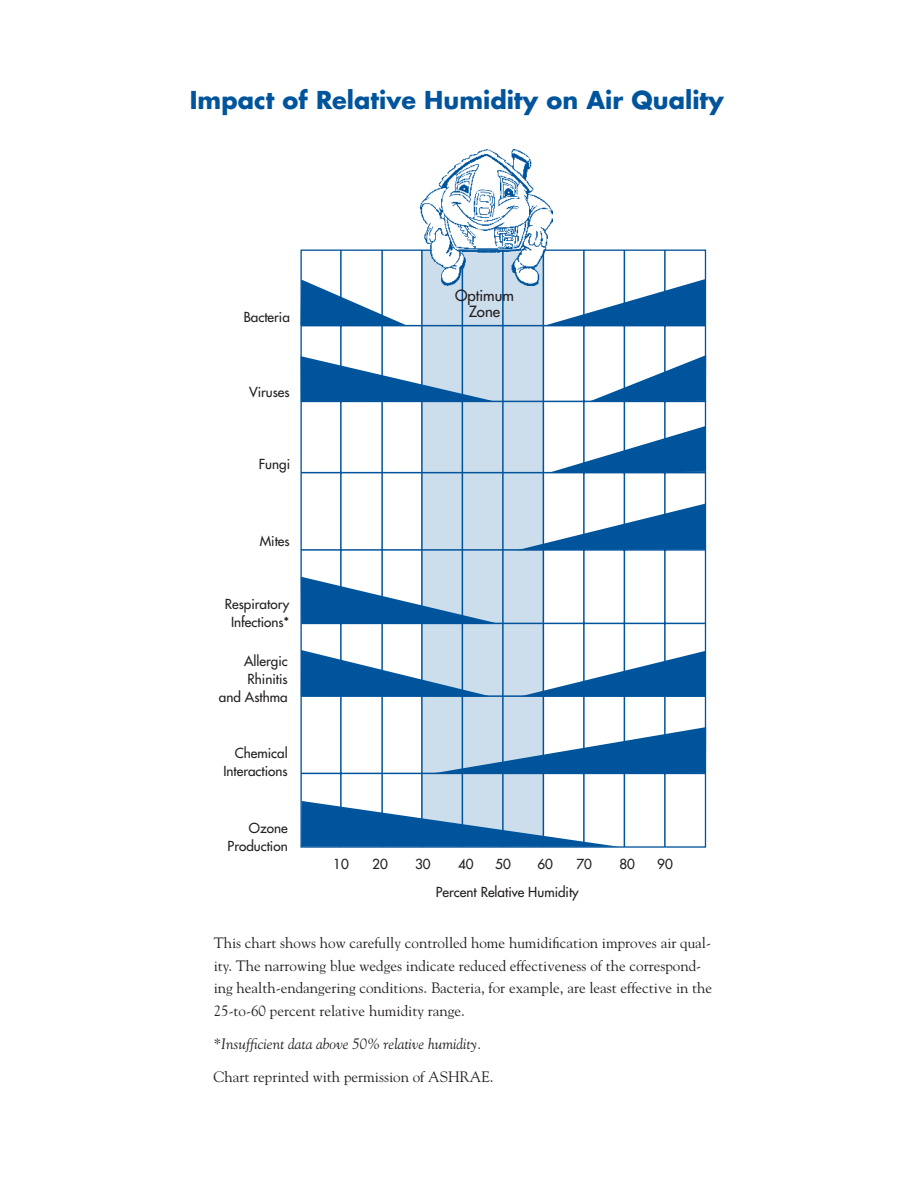
<style>
.page{position:relative;width:918px;height:1188px;background:#fff}
.page>*{position:absolute;margin:0;border:0;box-sizing:border-box;transform-origin:0 0}
.t1{font:700 24px "Futura";color:#00549c}
.t2{font:15px/22.5px "Goudy";color:#231f20}
.t3{font:italic 15px "Goudy";color:#231f20}
.t4{font:15px/16.5px "Futura";color:#231f20;text-align:center}
.t5{font:13.5px/18px "Futura";color:#231f20;text-align:right}
</style>
<div class="page">
<div style="left:423px;top:250px;width:120px;height:595px;background:#ccddeb"></div>
<hr style="left:301px;top:773px;width:404px;height:1px;background:#00549c">
<hr style="left:301px;top:695px;width:404px;height:2px;background:#00549c">
<hr style="left:301px;top:623px;width:405px;height:1px;background:#00549c">
<hr style="left:301px;top:549px;width:404px;height:2px;background:#00549c">
<hr style="left:301px;top:472px;width:404px;height:1px;background:#00549c">
<hr style="left:301px;top:401px;width:405px;height:1px;background:#00549c">
<hr style="left:301px;top:325px;width:404px;height:1px;background:#00549c">
<hr style="left:664px;top:250px;width:2px;height:597px;background:#00549c">
<hr style="left:624px;top:250px;width:1px;height:597px;background:#00549c">
<hr style="left:583px;top:250px;width:2px;height:597px;background:#00549c">
<hr style="left:340px;top:250px;width:2px;height:597px;background:#00549c">
<svg style="left:301px;top:280px;width:105px;height:45px"></svg>
<svg style="left:301px;top:356px;width:194px;height:45px"></svg>
<svg style="left:301px;top:577px;width:197px;height:46px"></svg>
<svg style="left:301px;top:650px;width:189px;height:46px"></svg>
<svg style="left:301px;top:801px;width:318px;height:46px"></svg>
<svg style="left:588px;top:355px;width:118px;height:46px"></svg>
<svg style="left:549px;top:426px;width:157px;height:47px"></svg>
<svg style="left:521px;top:651px;width:185px;height:46px"></svg>
<svg style="left:430px;top:727px;width:276px;height:47px"></svg>
<svg style="left:517px;top:503px;width:189px;height:47px"></svg>
<hr style="left:543px;top:250px;width:1px;height:597px;background:#00549c">
<hr style="left:502px;top:250px;width:2px;height:597px;background:#00549c">
<hr style="left:462px;top:250px;width:1px;height:597px;background:#00549c">
<hr style="left:421px;top:250px;width:2px;height:597px;background:#00549c">
<hr style="left:381px;top:250px;width:2px;height:597px;background:#00549c">
<svg style="left:512px;top:249px;width:194px;height:77px"></svg>
<img style="left:421px;top:149px;width:132px;height:136px">
<h1 class="t1" style="left:190px;top:83px;width:536px">Impact of Relative Humidity on Air Quality</h1>
<p class="t5" style="left:244px;top:308px;width:48px">Bacteria</p>
<p class="t5" style="left:249px;top:383px;width:42px">Viruses</p>
<p class="t5" style="left:259px;top:455px;width:33px">Fungi</p>
<p class="t5" style="left:260px;top:532px;width:31px">Mites</p>
<p class="t5" style="left:225px;top:595px;width:66px;text-align:center">Respiratory<br>Infections*</p>
<p class="t5" style="left:219px;top:652px;width:70px">Allergic<br>Rhinitis<br>and Asthma</p>
<p class="t5" style="left:223px;top:744px;width:66px">Chemical<br>Interactions</p>
<p class="t5" style="left:228px;top:819px;width:62px">Ozone<br>Production</p>
<p class="t4" style="left:455px;top:287px;width:60px">Optimum<br>Zone</p>
<p class="t5" style="left:333px;top:855px;width:17px">10</p>
<p class="t5" style="left:372px;top:855px;width:17px">20</p>
<p class="t5" style="left:415px;top:855px;width:17px">30</p>
<p class="t5" style="left:458px;top:855px;width:17px">40</p>
<p class="t5" style="left:495px;top:855px;width:17px">50</p>
<p class="t5" style="left:538px;top:855px;width:17px">60</p>
<p class="t5" style="left:577px;top:855px;width:17px">70</p>
<p class="t5" style="left:619px;top:855px;width:17px">80</p>
<p class="t5" style="left:657px;top:855px;width:17px">90</p>
<p class="t5" style="left:436px;top:883px;width:144px">Percent Relative Humidity</p>
<p class="t2" style="left:214px;top:931px;width:500px">This chart shows how carefully controlled home humidification improves air qual&shy;ity. The narrowing blue wedges indicate reduced effectiveness of the correspond&shy;ing health-endangering conditions. Bacteria, for example, are least effective in the 25-to-60 percent relative humidity range.</p>
<p class="t3" style="left:214px;top:1035px;width:270px">*Insufficient data above 50% relative humidity.</p>
<p class="t2" style="left:214px;top:1065px;width:282px">Chart reprinted with permission of ASHRAE.</p>
</div>
